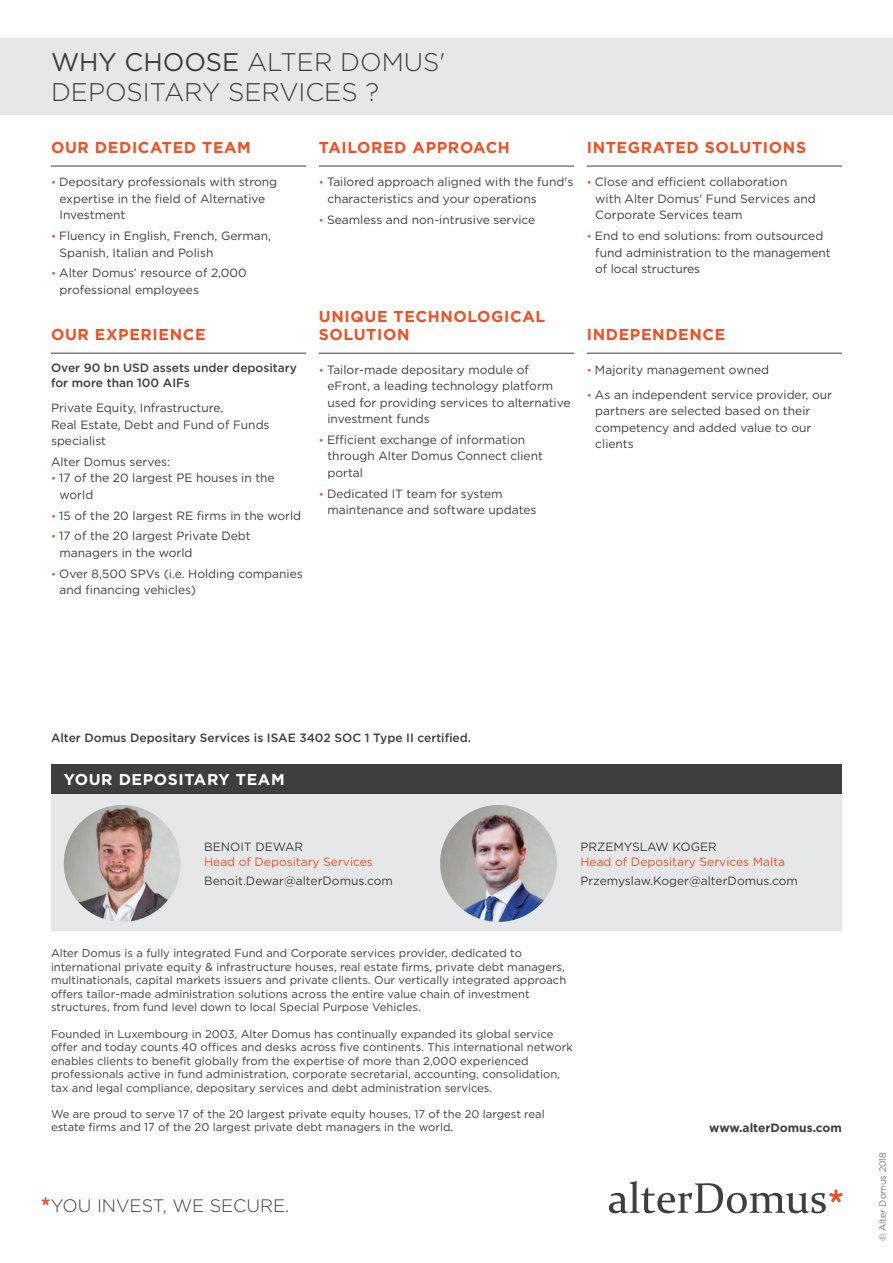
<style>
.page{position:relative;width:893px;height:1263px;background:#fff}
.page>*{position:absolute;margin:0;border:0;box-sizing:border-box;transform-origin:0 0}
.FS_BP_Headline{font:300 25.5px/30px "Gotham";color:#3e3e3f}
.t1{font:300 18px "Gotham";color:#3e3e3f}
.FS_BP_Body_Text_Head{font:700 15.75px/18px "Gotham";letter-spacing:.04em;color:#f05024}
.t2{font:700 15.75px "Gotham";letter-spacing:.04em;color:#fff}
.FS_BP_Body_Text_Bull{font:12px/16.5px "Gotham";color:#3e3e3f}
.FS_BP_Body_Text_Bold{font:500 12px/15px "Gotham";color:#3e3e3f}
.FS_BP_Body_Text{font:12px/16.5px "Gotham";color:#3e3e3f}
.t3{font:12px "Gotham";color:#f05024}
.t4{font:700 12px "Gotham";color:#3e3e3f}
.t5{font:11.25px/13.5px "Gotham";color:#3e3e3f}
.t6{font:300 9px "Gotham";color:#3e3e3f}
.s1{font-weight:400}
.s2{font-size:10.5px;color:#f05026}
</style>
<div class="page">
<svg style="left:41px;top:1197px;width:9px;height:8px"></svg>
<svg style="left:609px;top:1181px;width:234px;height:32px"></svg>
<div style="left:0;top:38px;width:893px;height:77px;background:#e6e7e9"></div>
<div style="left:51px;top:764px;width:791px;height:30px;background:#3e3e3f"></div>
<div style="left:51px;top:794px;width:791px;height:136px;background:#e6e7e9"></div>
<hr style="left:51px;top:166px;width:255px;height:1px;background:#3e3e3f">
<hr style="left:51px;top:353px;width:255px;height:1px;background:#3e3e3f">
<hr style="left:587px;top:166px;width:255px;height:1px;background:#3e3e3f">
<hr style="left:319px;top:353px;width:255px;height:1px;background:#3e3e3f">
<hr style="left:587px;top:353px;width:255px;height:1px;background:#3e3e3f">
<hr style="left:319px;top:166px;width:255px;height:1px;background:#3e3e3f">
<img style="left:64px;top:805px;width:117px;height:117px;border-radius:58px">
<img style="left:440px;top:805px;width:117px;height:117px;border-radius:58px">
<p class="FS_BP_Headline" style="left:51px;top:47px;width:396px"><span class="s1">WHY CHOOSE</span> ALTER DOMUS'<br>DEPOSITARY SERVICES ?</p>
<p class="FS_BP_Body_Text_Head" style="left:51px;top:138px;width:201px">OUR DEDICATED TEAM</p>
<p class="FS_BP_Body_Text_Bull" style="left:60px;top:174px;width:219px;text-indent:-9px"><span class="s2">•</span> Depositary professionals with strong expertise in the field of Alternative<br>Investment</p>
<p class="FS_BP_Body_Text_Bull" style="left:60px;top:228px;width:213px;text-indent:-9px"><span class="s2">•</span> Fluency in English, French, German,<br>Spanish, Italian and Polish</p>
<p class="FS_BP_Body_Text_Bull" style="left:60px;top:265px;width:189px;text-indent:-9px"><span class="s2">•</span> Alter Domus’ resource of 2,000 professional employees</p>
<p class="FS_BP_Body_Text_Head" style="left:51px;top:325px;width:156px">OUR EXPERIENCE</p>
<p class="FS_BP_Body_Text_Bold" style="left:51px;top:360px;width:248px">Over 90 bn USD assets under depositary for more than 100 AIFs</p>
<p class="FS_BP_Body_Text" style="left:51px;top:399px;width:220px">Private Equity, Infrastructure,<br>Real Estate, Debt and Fund of Funds specialist</p>
<p class="FS_BP_Body_Text" style="left:51px;top:453px;width:121px">Alter Domus serves:</p>
<p class="FS_BP_Body_Text_Bull" style="left:60px;top:470px;width:217px;text-indent:-9px"><span class="s2">•</span> 17 of the 20 largest PE houses in the world</p>
<p class="FS_BP_Body_Text_Bull" style="left:51px;top:507px;width:252px"><span class="s2">•</span> 15 of the 20 largest RE firms in the world</p>
<p class="FS_BP_Body_Text_Bull" style="left:60px;top:528px;width:193px;text-indent:-9px"><span class="s2">•</span> 17 of the 20 largest Private Debt managers in the world</p>
<p class="FS_BP_Body_Text_Bull" style="left:60px;top:565px;width:245px;text-indent:-9px"><span class="s2">•</span> Over 8,500 SPVs (i.e. Holding companies and financing vehicles)</p>
<p class="FS_BP_Body_Text_Head" style="left:319px;top:138px;width:192px">TAILORED APPROACH</p>
<p class="FS_BP_Body_Text_Bull" style="left:327px;top:174px;width:247px;text-indent:-9px"><span class="s2">•</span> Tailored approach aligned with the fund's characteristics and your operations</p>
<p class="FS_BP_Body_Text_Bull" style="left:319px;top:211px;width:218px"><span class="s2">•</span> Seamless and non-intrusive service</p>
<p class="FS_BP_Body_Text_Head" style="left:319px;top:307px;width:228px">UNIQUE TECHNOLOGICAL<br>SOLUTION</p>
<p class="FS_BP_Body_Text_Bull" style="left:327px;top:361px;width:245px;text-indent:-9px"><span class="s2">•</span> Tailor-made depositary module of eFront, a leading technology platform used for providing services to alternative investment funds</p>
<p class="FS_BP_Body_Text_Bull" style="left:327px;top:431px;width:217px;text-indent:-9px"><span class="s2">•</span> Efficient exchange of information through Alter Domus Connect client portal</p>
<p class="FS_BP_Body_Text_Bull" style="left:327px;top:485px;width:210px;text-indent:-9px"><span class="s2">•</span> Dedicated IT team for system maintenance and software updates</p>
<p class="FS_BP_Body_Text_Head" style="left:587px;top:138px;width:221px">INTEGRATED SOLUTIONS</p>
<p class="FS_BP_Body_Text_Bull" style="left:595px;top:174px;width:222px;text-indent:-9px"><span class="s2">•</span> Close and efficient collaboration with Alter Domus' Fund Services and<br>Corporate Services team</p>
<p class="FS_BP_Body_Text_Bull" style="left:595px;top:228px;width:237px;text-indent:-9px"><span class="s2">•</span> End to end solutions: from outsourced fund administration to the management of local structures</p>
<p class="FS_BP_Body_Text_Head" style="left:587px;top:325px;width:140px">INDEPENDENCE</p>
<p class="FS_BP_Body_Text_Bull" style="left:587px;top:361px;width:184px"><span class="s2">•</span> Majority management owned</p>
<p class="FS_BP_Body_Text_Bull" style="left:595px;top:386px;width:238px;text-indent:-9px"><span class="s2">•</span> As an independent service provider, our partners are selected based on their competency and added value to our clients</p>
<p class="FS_BP_Body_Text_Bold" style="left:51px;top:730px;width:422px">Alter Domus Depositary Services is ISAE 3402 SOC 1 Type II certified.</p>
<p class="t2" style="left:64px;top:770px;width:222px">YOUR DEPOSITARY TEAM</p>
<p class="FS_BP_Body_Text_Bull" style="left:204px;top:838px;width:101px">BENOIT DEWAR</p>
<p class="t3" style="left:204px;top:854px;width:170px">Head of Depositary Services</p>
<p class="FS_BP_Body_Text_Bull" style="left:204px;top:873px;width:190px">Benoit.Dewar@alterDomus.com</p>
<p class="FS_BP_Body_Text_Bull" style="left:580px;top:838px;width:138px">PRZEMYSLAW KOGER</p>
<p class="t3" style="left:580px;top:854px;width:206px">Head of Depositary Services Malta</p>
<p class="FS_BP_Body_Text_Bull" style="left:580px;top:873px;width:219px">Przemyslaw.Koger@alterDomus.com</p>
<p class="t5" style="left:51px;top:946px;width:517px">Alter Domus is a fully integrated Fund and Corporate services provider, dedicated to international private equity &amp; infrastructure houses, real estate firms, private debt managers, multinationals, capital markets issuers and private clients. Our vertically integrated approach offers tailor-made administration solutions across the entire value chain of investment structures, from fund level down to local Special Purpose Vehicles.</p>
<p class="t5" style="left:51px;top:1027px;width:523px">Founded in Luxembourg in 2003, Alter Domus has continually expanded its global service offer and today counts 40 offices and desks across five continents. This international network enables clients to benefit globally from the expertise of more than 2,000 experienced professionals active in fund administration, corporate secretarial, accounting, consolidation, tax and legal compliance, depositary services and debt administration services.</p>
<p class="t5" style="left:51px;top:1107px;width:495px">We are proud to serve 17 of the 20 largest private equity houses, 17 of the 20 largest real estate firms and 17 of the 20 largest private debt managers in the world.</p>
<p class="t4" style="left:709px;top:1121px;width:134px">www.alterDomus.com</p>
<h2 class="t1" style="left:51px;top:1194px;width:240px">YOU INVEST, WE SECURE.</h2>
<p class="t6" style="left:877px;top:1241px;width:90px;rotate:-90deg">© Alter Domus 2018</p>
</div>
